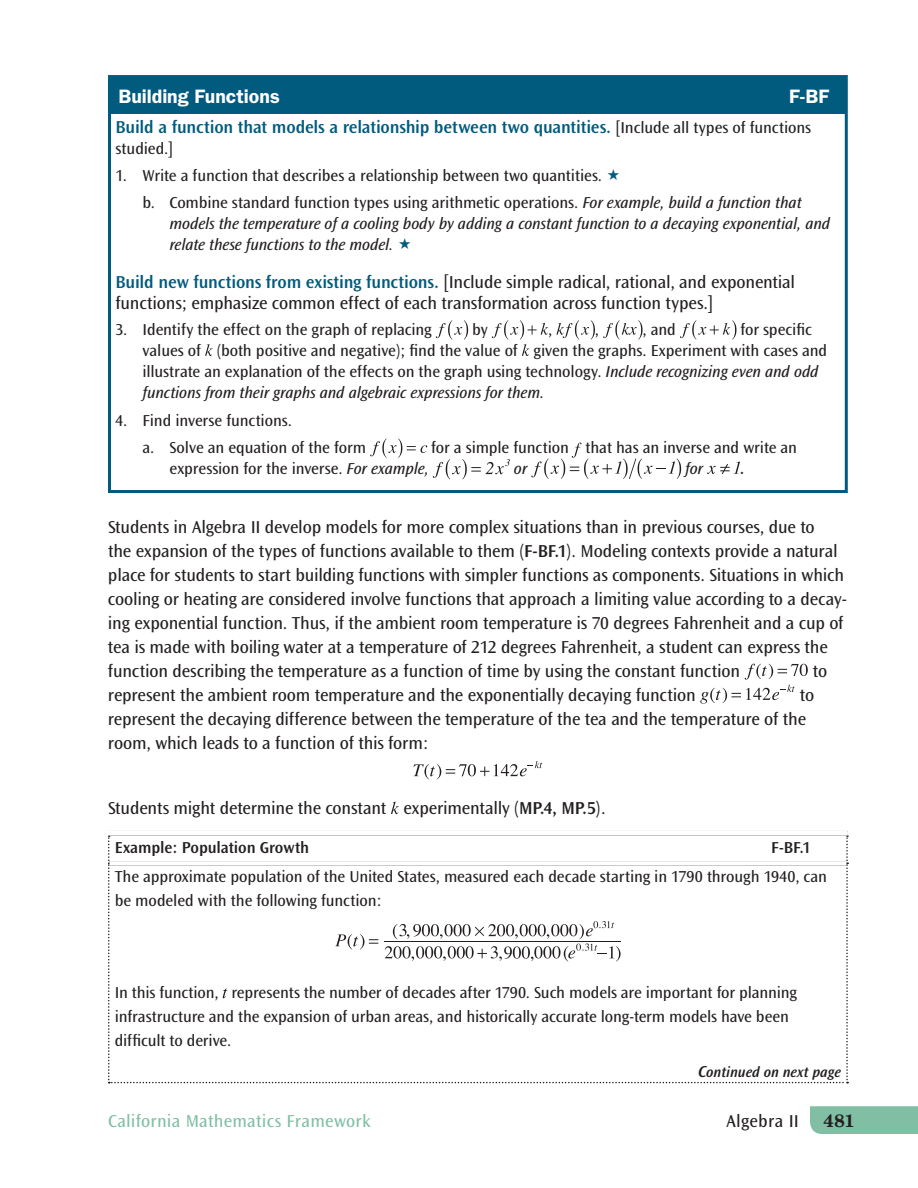
<style>
.page{position:relative;width:918px;height:1188px;background:#fff}
.page>*{position:absolute;margin:0;border:0;box-sizing:border-box;transform-origin:0 0}
.t1{font:600 19.5px "Franklin Gothic";color:#fff}
.t2{font:18px/24px "Ocean Sans MM 403 475";letter-spacing:-.01em;color:#231f20}
.t3{font:18px "Ocean Sans MM 512 475";letter-spacing:-.015em;color:#015b7e}
.t4{font:18px "Ocean Sans MM 403 475";letter-spacing:.01em;color:#80bfa4}
.t5{font:18px "Ocean Sans MM 403 475";letter-spacing:.015em;color:#231f20}
.t6{font:700 18px "New Century Schlbk";color:#231f20}
.t7{font:16.5px/21px "Ocean Sans MM 403 475";letter-spacing:-.01em;color:#231f20}
.t8{font:16.5px/21px "Ocean Sans MM It 403 475";letter-spacing:-.01em;color:#231f20}
.t9{font:16.5px "Ocean Sans MM 512 475";letter-spacing:-.005em;color:#231f20}
.t10{font:15px "Ocean Sans MM It 512 475";color:#231f20}
.s1{font-family:"Ocean Sans MM 403 475";font-size:16.5px;color:#231f20}
.s2{font-family:"Ocean Sans MM It 403 475"}
.s3{font-family:"Ocean Sans MM 512 475";color:#015b7e}
.s4{font-family:"Ocean Sans MM 512 475"}
.s5{font-size:16.5px}
</style>
<div class="page">
<div style="left:810px;top:1106px;width:108px;height:28px;background:#80bfa4"></div>
<div style="left:110px;top:77px;width:736px;height:37px;background:#015b7e"></div>
<hr style="left:108px;top:75px;width:740px;height:3px;background:#015b7e">
<hr style="left:108px;top:78px;width:3px;height:36px;background:#015b7e">
<hr style="left:845px;top:78px;width:3px;height:36px;background:#015b7e">
<hr style="left:108px;top:114px;width:3px;height:376px;background:#015b7e">
<hr style="left:845px;top:114px;width:3px;height:376px;background:#015b7e">
<hr style="left:108px;top:490px;width:740px;height:3px;background:#015b7e">
<svg style="left:436px;top:320px;width:32px;height:20px"></svg>
<svg style="left:556px;top:320px;width:39px;height:20px"></svg>
<svg style="left:603px;top:320px;width:40px;height:20px"></svg>
<svg style="left:680px;top:320px;width:56px;height:20px"></svg>
<svg style="left:205px;top:344px;width:8px;height:12px"></svg>
<svg style="left:492px;top:320px;width:56px;height:36px"></svg>
<svg style="left:370px;top:439px;width:57px;height:19px"></svg>
<svg style="left:433px;top:459px;width:77px;height:20px"></svg>
<svg style="left:531px;top:443px;width:150px;height:36px"></svg>
<svg style="left:707px;top:462px;width:33px;height:12px"></svg>
<svg style="left:700px;top:664px;width:108px;height:40px"></svg>
<svg style="left:413px;top:761px;width:129px;height:18px"></svg>
<svg style="left:391px;top:802px;width:8px;height:12px"></svg>
<svg style="left:108px;top:835px;width:740px;height:248px"></svg>
<div style="left:110px;top:861px;width:736px;height:5px;background:#fff"></div>
<p class="t1" style="left:118px;top:84px;width:163px">Building Functions</p>
<p class="t1" style="left:789px;top:84px;width:41px">F-BF</p>
<p class="t3" style="left:116px;top:118px;width:697px">Build a function that models a relationship between two quantities. <span class="s1">[Include all types of functions</span></p>
<p class="t7" style="left:116px;top:139px;width:59px">studied.]</p>
<p class="t7" style="left:143px;top:162px;width:661px;line-height:27.6px;text-indent:-27px">1. Write a function that describes a relationship between two quantities.<br>b. Combine standard function types using arithmetic operations. <span class="s2">For example, build a function that</span></p>
<p class="t8" style="left:169px;top:214px;width:662px">models the temperature of a cooling body by adding a constant function to a decaying exponential, and relate these functions to the model.</p>
<p class="t2" style="left:116px;top:271px;width:681px;line-height:21px"><span class="s3">Build new functions from existing functions.</span> [Include simple radical, rational, and exponential functions; emphasize common effect of each transformation across function types.]</p>
<p class="t7" style="left:116px;top:319px;width:318px">3. Identify the effect on the graph of replacing</p>
<p class="t7" style="left:472px;top:319px;width:17px">by</p>
<p class="t7" style="left:548px;top:319px;width:6px">,</p>
<p class="t7" style="left:595px;top:319px;width:6px">,</p>
<p class="t7" style="left:643px;top:319px;width:35px">, and</p>
<p class="t7" style="left:142px;top:319px;width:686px;text-indent:598px">for specific values of (both positive and negative); find the value of given the graphs. Experiment with cases and illustrate an explanation of the effects on the graph using technology. <span class="s2">Include recognizing even and odd functions from their graphs and algebraic expressions for them.</span></p>
<p class="t7" style="left:142px;top:407px;width:225px;line-height:27.6px;text-indent:-27px">4. Find inverse functions.<br>a. Solve an equation of the form</p>
<p class="t7" style="left:431px;top:438px;width:367px">for a simple function that has an inverse and write an</p>
<p class="t7" style="left:169px;top:459px;width:261px">expression for the inverse. <span class="s2">For example,</span></p>
<p class="t8" style="left:514px;top:459px;width:15px">or</p>
<p class="t8" style="left:685px;top:459px;width:19px">for</p>
<p class="t9" style="left:740px;top:460px;width:6px">.</p>
<p class="t2" style="left:108px;top:515px;width:740px">Students in Algebra II develop models for more complex situations than in previous courses, due to<br>the expansion of the types of functions available to them (<span class="s4">F-BF.1</span>). Modeling contexts provide a natural place for students to start building functions with simpler functions as components. Situations in which cooling or heating are considered involve functions that approach a limiting value according to a decay&shy;ing exponential function. Thus, if the ambient room temperature is 70 degrees Fahrenheit and a cup of tea is made with boiling water at a temperature of 212 degrees Fahrenheit, a student can express the</p>
<p class="t2" style="left:108px;top:659px;width:634px">function describing the temperature as a function of time by using the constant function</p>
<p class="t2" style="left:813px;top:659px;width:16px">to</p>
<p class="t2" style="left:108px;top:683px;width:589px">represent the ambient room temperature and the exponentially decaying function</p>
<p class="t2" style="left:800px;top:683px;width:16px">to</p>
<p class="t2" style="left:108px;top:707px;width:700px">represent the decaying difference between the temperature of the tea and the temperature of the room, which leads to a function of this form:</p>
<p class="t2" style="left:108px;top:796px;width:499px">Students might determine the constant experimentally (<span class="s4">MP.4, MP.5</span>).</p>
<p class="t9" style="left:115px;top:838px;width:196px">Example: Population Growth</p>
<p class="t7" style="left:115px;top:833px;width:714px;line-height:29.1px;text-indent:657px"><span class="s4">F-BF.1<br></span>The approximate population of the United States, measured each decade starting in 1790 through 1940, can</p>
<p class="t7" style="left:115px;top:890px;width:268px">be modeled with the following function:</p>
<p class="t7" style="left:115px;top:981px;width:684px;line-height:24px">In this function, represents the number of decades after 1790. Such models are important for planning infrastructure and the expansion of urban areas, and historically accurate long-term models have been difficult to derive.</p>
<p class="t10" style="left:698px;top:1063px;width:144px"><span class="s5">C</span>ontinued on next page</p>
<p class="t4" style="left:108px;top:1111px;width:264px">California Mathematics Framework</p>
<p class="t5" style="left:726px;top:1111px;width:74px">Algebra II</p>
<p class="t6" style="left:823px;top:1109px;width:33px">481</p>
</div>
